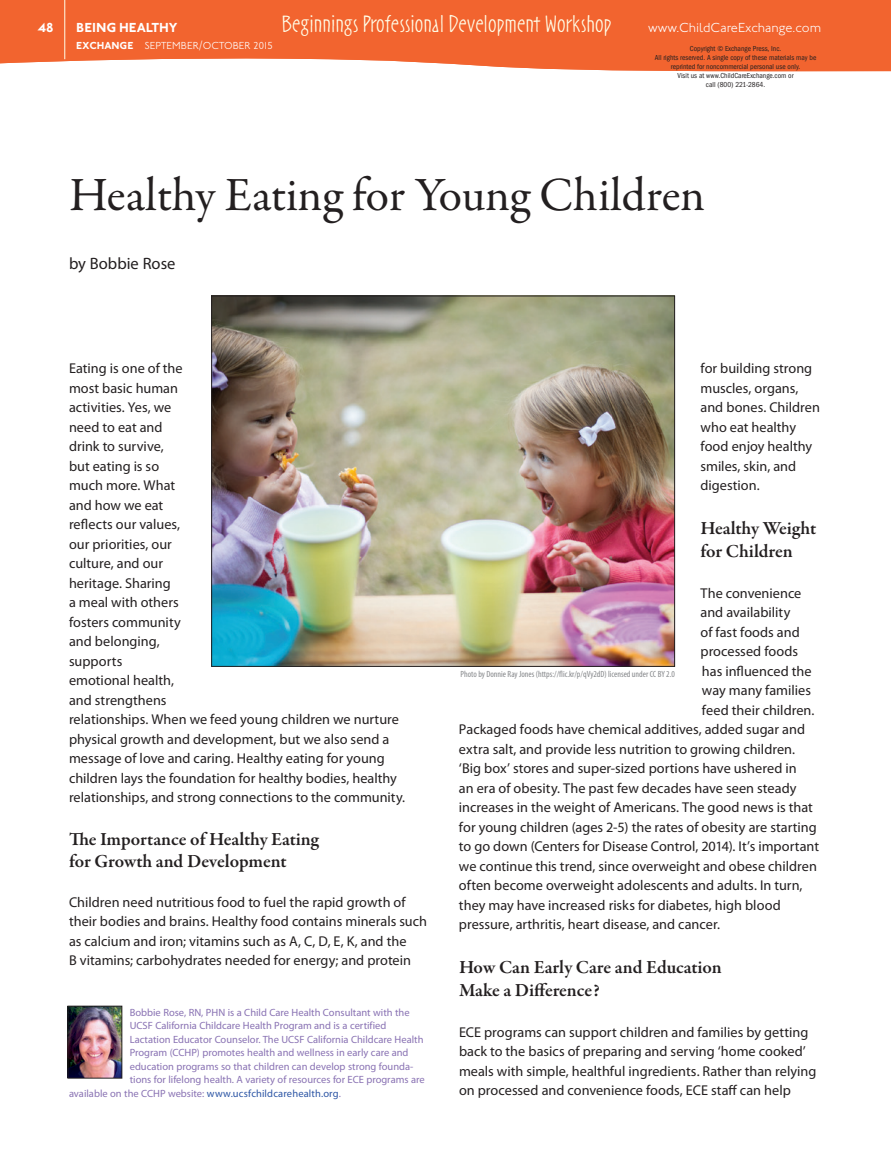
<style>
.page{position:relative;width:891px;height:1161px;background:#fff}
.page>*{position:absolute;margin:0;border:0;box-sizing:border-box;transform-origin:0 0}
.t1{font:48px "Garamond Premr Pro";letter-spacing:-.005em;color:#231f20}
.t2{font:300 24.75px "Noovo ITC";color:#fffde7}
.t3{font:600 18.75px/22.5px "Garamond Premr Pro";letter-spacing:-.005em;color:#231f20}
.t4{font:16.5px "Myriad Pro";color:#231f20}
.t5{font:14.25px/19.5px "Myriad Pro";color:#231f20}
.t6{font:300 13.5px "Johnston ITC";color:#fff}
.t7{font:700 13.5px "Johnston ITC";color:#fff}
.t8{font:10.5px "Myriad Pro";color:#8972b3}
.t9{font:300 10.5px "Johnston ITC";color:#fff}
.t10{font:condensed 9px "Myriad Pro";color:#86888b}
.t11{font:7.5px/9px "Franklin Got Cd ITC";color:#231f20;text-align:center}
.s1{font-weight:700}
.s2{color:#2d56a5}
</style>
<div class="page">
<svg style="left:0;top:0;width:891px;height:71px;fill:#f2642f"></svg>
<hr style="left:64px;top:0;width:1px;height:59px;background:#fffde7">
<img style="left:70px;top:1008px;width:50px;height:69px">
<div style="left:68px;top:1006px;width:54px;height:73px;border:1px solid #231f20"></div>
<img style="left:213px;top:298px;width:460px;height:367px">
<p class="t7" style="left:38px;top:19px;width:18px">48</p>
<p class="t7" style="left:76px;top:19px;width:103px">BEING HEALTHY</p>
<h2 class="t2" style="left:282px;top:9px;width:332px">Beginnings Professional Development Workshop</h2>
<p class="t6" style="left:648px;top:20px;width:175px">www.ChildCareExchange.com</p>
<p class="t9" style="left:76px;top:39px;width:198px"><span class="s1">EXCHANGE</span> SEPTEMBER/OCTOBER 2015</p>
<p class="t11" style="left:655px;top:45px;width:163px">Copyright © Exchange Press, Inc.<br>All rights reserved. A single copy of these materials may be reprinted for noncommercial personal use only.<br>Visit us at www.ChildCareExchange.com or<br>call (800) 221-2864.</p>
<h1 class="t1" style="left:69px;top:166px;width:638px">Healthy Eating for Young Children</h1>
<p class="t4" style="left:69px;top:253px;width:108px">by Bobbie Rose</p>
<p class="t5" style="left:69px;top:359px;width:338px">Eating is one of the<br>most basic human<br>activities. Yes, we<br>need to eat and<br>drink to survive,<br>but eating is so<br>much more. What<br>and how we eat<br>reflects our values,<br>our priorities, our<br>culture, and our<br>heritage. Sharing<br>a meal with others<br>fosters community<br>and belonging,<br>supports<br>emotional health,<br>and strengthens<br>relationships. When we feed young children we nurture physical growth and development, but we also send a message of love and caring. Healthy eating for young children lays the foundation for healthy bodies, healthy relationships, and strong connections to the community.</p>
<h3 class="t3" style="left:69px;top:828px;width:252px">The Importance of Healthy Eating for Growth and Development</h3>
<p class="t5" style="left:69px;top:892px;width:360px">Children need nutritious food to fuel the rapid growth of their bodies and brains. Healthy food contains minerals such as calcium and iron; vitamins such as A, C, D, E, K, and the<br>B vitamins; carbohydrates needed for energy; and protein</p>
<p class="t8" style="left:130px;top:1006px;width:281px">Bobbie Rose, RN, PHN is a Child Care Health Consultant with the</p>
<p class="t8" style="left:130px;top:1019px;width:258px">UCSF California Childcare Health Program and is a certified</p>
<p class="t8" style="left:130px;top:1033px;width:295px">Lactation Educator Counselor. The UCSF California Childcare Health</p>
<p class="t8" style="left:130px;top:1046px;width:280px">Program (CCHP) promotes health and wellness in early care and</p>
<p class="t8" style="left:130px;top:1060px;width:285px">education programs so that children can develop strong founda-</p>
<p class="t8" style="left:130px;top:1073px;width:297px">tions for lifelong health. A variety of resources for ECE programs are</p>
<p class="t8" style="left:69px;top:1087px;width:274px">available on the CCHP website: <span class="s2">www.ucsfchildcarehealth.org</span>.</p>
<p class="t5" style="left:701px;top:359px;width:121px">for building strong muscles, organs, and bones. Children who eat healthy food enjoy healthy smiles, skin, and digestion.</p>
<h3 class="t3" style="left:700px;top:518px;width:117px">Healthy Weight for Children</h3>
<p class="t5" style="left:700px;top:583px;width:102px">The convenience</p>
<p class="t5" style="left:700px;top:603px;width:91px">and availability</p>
<p class="t5" style="left:700px;top:622px;width:101px">of fast foods and</p>
<p class="t5" style="left:700px;top:642px;width:99px">processed foods</p>
<p class="t5" style="left:702px;top:661px;width:111px">has influenced the</p>
<p class="t5" style="left:702px;top:681px;width:111px">way many families</p>
<p class="t5" style="left:702px;top:700px;width:114px">feed their children.</p>
<p class="t5" style="left:459px;top:720px;width:348px">Packaged foods have chemical additives, added sugar and</p>
<p class="t5" style="left:459px;top:739px;width:338px">extra salt, and provide less nutrition to growing children.</p>
<p class="t5" style="left:459px;top:759px;width:339px">‘Big box’ stores and super-sized portions have ushered in</p>
<p class="t5" style="left:459px;top:778px;width:339px">an era of obesity. The past few decades have seen steady</p>
<p class="t5" style="left:459px;top:798px;width:355px">increases in the weight of Americans. The good news is that</p>
<p class="t5" style="left:459px;top:817px;width:359px">for young children (ages 2-5) the rates of obesity are starting</p>
<p class="t5" style="left:459px;top:837px;width:362px">to go down (Centers for Disease Control, 2014). It’s important</p>
<p class="t5" style="left:459px;top:856px;width:359px">we continue this trend, since overweight and obese children</p>
<p class="t5" style="left:459px;top:876px;width:345px">often become overweight adolescents and adults. In turn,</p>
<p class="t5" style="left:459px;top:895px;width:323px">they may have increased risks for diabetes, high blood</p>
<p class="t5" style="left:459px;top:914px;width:263px">pressure, arthritis, heart disease, and cancer.</p>
<h3 class="t3" style="left:459px;top:957px;width:264px">How Can Early Care and Education<br>Make a Difference?</h3>
<p class="t5" style="left:459px;top:1022px;width:359px">ECE programs can support children and families by getting back to the basics of preparing and serving ‘home cooked’ meals with simple, healthful ingredients. Rather than relying on processed and convenience foods, ECE staff can help</p>
<p class="t10" style="left:461px;top:668px;width:216px">Photo by Donnie Ray Jones (https://flic.kr/p/qVy2dD) licensed under CC BY 2.0</p>
</div>
